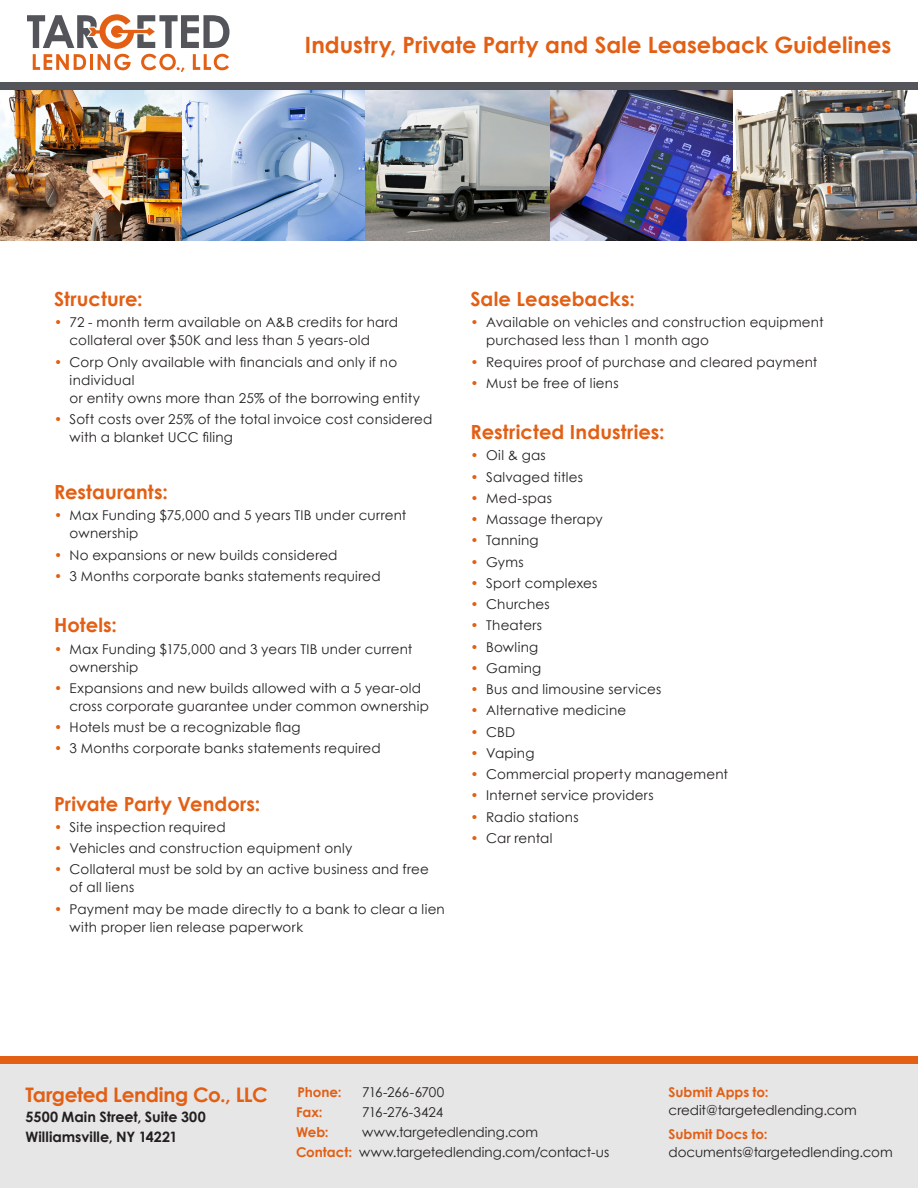
<style>
.page{position:relative;width:918px;height:1188px;background:#fff}
.page>*{position:absolute;margin:0;border:0;box-sizing:border-box;transform-origin:0 0}
.t1{font:700 22.5px "Century Gothic";letter-spacing:.005em;color:#e25f14}
.t2{font:700 20.1px "Century Gothic";letter-spacing:-.02em;color:#e25f14}
.t3{font:700 19.5px "Century Gothic";letter-spacing:.005em;color:#e25f14}
.t4{font:700 14.25px/20.1px "Century Gothic";color:#231f20}
.t5{font:13.5px/18px "Century Gothic";letter-spacing:.015em;color:#231f20}
.t6{font:13.5px/18px "Century Gothic";letter-spacing:-.005em;color:#231f20}
.t7{font:700 13.5px "Century Gothic";letter-spacing:-.005em;color:#e25f14}
.t8{font:13.5px "Century Gothic";letter-spacing:-.025em;color:#231f20}
.t9{font:13.5px "Century Gothic";letter-spacing:-.02em;color:#231f20}
.s1{color:#e25f14}
.s2{font-weight:700;color:#e25f14}
</style>
<div class="page">
<img style="left:0;top:90px;width:182px;height:150px">
<img style="left:182px;top:90px;width:734px;height:150px">
<div style="left:0;top:1063px;width:918px;height:125px;background:#e6e6e6"></div>
<div style="left:0;top:1056px;width:918px;height:7px;background:#e25f14"></div>
<div style="left:0;top:82px;width:918px;height:8px;background:#54555a"></div>
<svg style="left:27px;top:14px;width:203px;height:58px"></svg>
<p class="t1" style="left:305px;top:31px;width:588px">Industry, Private Party and Sale Leaseback Guidelines</p>
<p class="t3" style="left:54px;top:287px;width:90px">Structure:</p>
<p class="t5" style="left:70px;top:313px;width:330px;text-indent:-16px"><span class="s1">•</span> 72 - month term available on A&amp;B credits for hard collateral over $50K and less than 5 years-old</p>
<p class="t5" style="left:70px;top:353px;width:352px;text-indent:-16px"><span class="s1">•</span> Corp Only available with financials and only if no individual<br>or entity owns more than 25% of the borrowing entity</p>
<p class="t5" style="left:70px;top:410px;width:364px;text-indent:-16px"><span class="s1">•</span> Soft costs over 25% of the total invoice cost considered with a blanket UCC filing</p>
<p class="t3" style="left:54px;top:480px;width:115px">Restaurants:</p>
<p class="t5" style="left:70px;top:506px;width:338px;text-indent:-16px"><span class="s1">•</span> Max Funding $75,000 and 5 years TIB under current ownership</p>
<p class="t5" style="left:54px;top:546px;width:285px"><span class="s1">•</span> No expansions or new builds considered</p>
<p class="t5" style="left:54px;top:567px;width:328px"><span class="s1">•</span> 3 Months corporate banks statements required</p>
<p class="t3" style="left:54px;top:613px;width:65px">Hotels:</p>
<p class="t5" style="left:70px;top:640px;width:344px;text-indent:-16px"><span class="s1">•</span> Max Funding $175,000 and 3 years TIB under current ownership</p>
<p class="t5" style="left:70px;top:679px;width:361px;text-indent:-16px"><span class="s1">•</span> Expansions and new builds allowed with a 5 year-old cross corporate guarantee under common ownership</p>
<p class="t5" style="left:54px;top:718px;width:248px"><span class="s1">•</span> Hotels must be a recognizable flag</p>
<p class="t5" style="left:54px;top:739px;width:328px"><span class="s1">•</span> 3 Months corporate banks statements required</p>
<p class="t3" style="left:54px;top:791px;width:208px">Private Party Vendors:</p>
<p class="t5" style="left:54px;top:818px;width:173px"><span class="s1">•</span> Site inspection required</p>
<p class="t5" style="left:54px;top:839px;width:300px"><span class="s1">•</span> Vehicles and construction equipment only</p>
<p class="t5" style="left:70px;top:860px;width:361px;text-indent:-16px"><span class="s1">•</span> Collateral must be sold by an active business and free of all liens</p>
<p class="t5" style="left:70px;top:899px;width:377px;text-indent:-16px"><span class="s1">•</span> Payment may be made directly to a bank to clear a lien with proper lien release paperwork</p>
<p class="t3" style="left:471px;top:287px;width:166px">Sale Leasebacks:</p>
<p class="t5" style="left:486px;top:313px;width:339px;text-indent:-16px"><span class="s1">•</span> Available on vehicles and construction equipment purchased less than 1 month ago</p>
<p class="t5" style="left:471px;top:353px;width:348px"><span class="s1">•</span> Requires proof of purchase and cleared payment</p>
<p class="t5" style="left:471px;top:374px;width:150px"><span class="s1">•</span> Must be free of liens</p>
<p class="t3" style="left:471px;top:420px;width:196px">Restricted Industries:</p>
<p class="t5" style="left:471px;top:446px;width:77px"><span class="s1">•</span> Oil &amp; gas</p>
<p class="t5" style="left:471px;top:468px;width:114px"><span class="s1">•</span> Salvaged titles</p>
<p class="t5" style="left:471px;top:489px;width:83px"><span class="s1">•</span> Med-spas</p>
<p class="t5" style="left:471px;top:510px;width:134px"><span class="s1">•</span> Massage therapy</p>
<p class="t5" style="left:471px;top:531px;width:70px"><span class="s1">•</span> Tanning</p>
<p class="t5" style="left:471px;top:553px;width:55px"><span class="s1">•</span> Gyms</p>
<p class="t5" style="left:471px;top:574px;width:128px"><span class="s1">•</span> Sport complexes</p>
<p class="t5" style="left:471px;top:595px;width:81px"><span class="s1">•</span> Churches</p>
<p class="t5" style="left:471px;top:616px;width:73px"><span class="s1">•</span> Theaters</p>
<p class="t5" style="left:471px;top:638px;width:69px"><span class="s1">•</span> Bowling</p>
<p class="t5" style="left:471px;top:659px;width:72px"><span class="s1">•</span> Gaming</p>
<p class="t5" style="left:471px;top:680px;width:192px"><span class="s1">•</span> Bus and limousine services</p>
<p class="t5" style="left:471px;top:701px;width:157px"><span class="s1">•</span> Alternative medicine</p>
<p class="t5" style="left:471px;top:722px;width:46px"><span class="s1">•</span> CBD</p>
<p class="t5" style="left:471px;top:744px;width:65px"><span class="s1">•</span> Vaping</p>
<p class="t5" style="left:471px;top:765px;width:259px"><span class="s1">•</span> Commercial property management</p>
<p class="t5" style="left:471px;top:786px;width:185px"><span class="s1">•</span> Internet service providers</p>
<p class="t5" style="left:471px;top:807px;width:110px"><span class="s1">•</span> Radio stations</p>
<p class="t5" style="left:471px;top:829px;width:83px"><span class="s1">•</span> Car rental</p>
<p class="t2" style="left:26px;top:1082px;width:244px">Targeted Lending Co., LLC</p>
<p class="t4" style="left:26px;top:1107px;width:182px">5500 Main Street, Suite 300<br>Williamsville, NY 14221</p>
<p class="t7" style="left:298px;top:1083px;width:46px">Phone:</p>
<p class="t8" style="left:362px;top:1083px;width:84px">716-266-6700</p>
<p class="t7" style="left:296px;top:1103px;width:28px">Fax:</p>
<p class="t9" style="left:362px;top:1104px;width:83px">716-276-3424</p>
<p class="t7" style="left:296px;top:1124px;width:34px">Web:</p>
<p class="t6" style="left:362px;top:1123px;width:178px">www.targetedlending.com</p>
<p class="t6" style="left:296px;top:1143px;width:315px"><span class="s2">Contact:</span> www.targetedlending.com/contact-us</p>
<p class="t7" style="left:669px;top:1083px;width:101px">Submit Apps to:</p>
<p class="t6" style="left:669px;top:1101px;width:190px">credit@targetedlending.com</p>
<p class="t6" style="left:669px;top:1125px;width:226px"><span class="s2">Submit Docs to: </span>documents@targetedlending.com</p>
</div>
